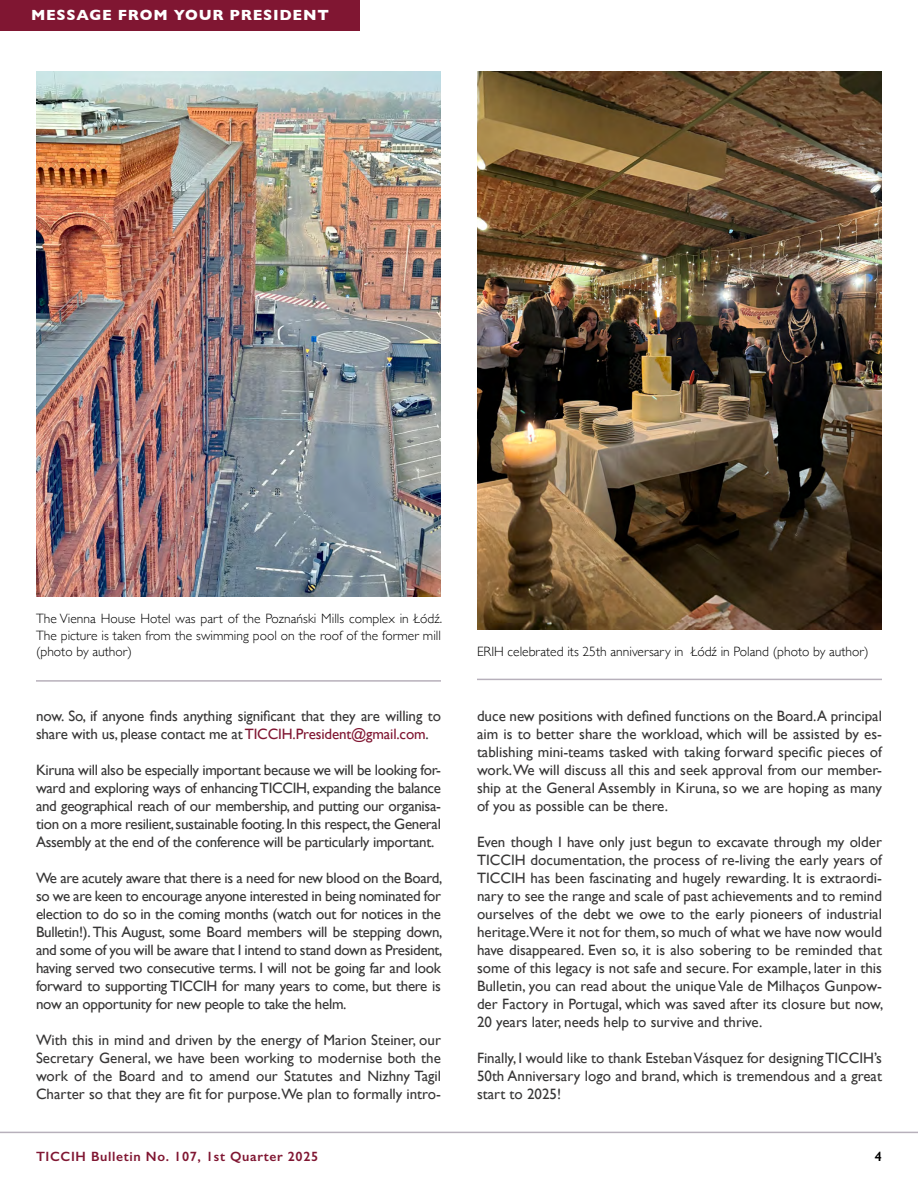
<style>
.page{position:relative;width:918px;height:1188px;background:#fff}
.page>*{position:absolute;margin:0;border:0;box-sizing:border-box;transform-origin:0 0}
.t1{font:15px/18px "Gill Sans";letter-spacing:-.01em;color:#373636;text-align:justify}
.t2{font:700 15px "Gill Sans";letter-spacing:.05em;color:#fff}
.t3{font:300 13.5px/16.2px "Gill Sans";color:#000;text-align:justify}
.t4{font:600 13.5px "Gill Sans";letter-spacing:.05em;color:#801632}
.t5{font:600 13.5px "Gill Sans";color:#000}
.s1{color:#801632}
</style>
<div class="page">
<div style="left:0;top:0;width:360px;height:31px;background:#801632"></div>
<hr style="left:477px;top:679px;width:405px;height:1px;background:#b7b0bb">
<img style="left:477px;top:71px;width:405px;height:558px">
<hr style="left:36px;top:680px;width:405px;height:2px;background:#b7b0bb">
<img style="left:36px;top:71px;width:405px;height:525px">
<hr style="left:0;top:1132px;width:918px;height:1px;background:#b7b0bb">
<p class="t2" style="left:31px;top:3px;width:299px">MESSAGE FROM YOUR PRESIDENT</p>
<p class="t3" style="left:36px;top:610px;width:408px">The Vienna House Hotel was part of the Poznański Mills complex in Łódź.<br>The picture is taken from the swimming pool on the roof of the former mill (photo by author)</p>
<p class="t1" style="left:36px;top:706px;width:407px">now. So, if anyone finds anything significant that they are willing to share with us, please contact me at <span class="s1">TICCIH.President@gmail.com</span>.</p>
<p class="t1" style="left:36px;top:760px;width:407px">Kiruna will also be especially important because we will be looking for&shy;ward and exploring ways of enhancing TICCIH, expanding the balance and geographical reach of our membership, and putting our organisa&shy;tion on a more resilient, sustainable footing. In this respect, the General Assembly at the end of the conference will be particularly important.</p>
<p class="t1" style="left:36px;top:868px;width:408px">We are acutely aware that there is a need for new blood on the Board, so we are keen to encourage anyone interested in being nominated for election to do so in the coming months (watch out for notices in the Bulletin!). This August, some Board members will be stepping down, and some of you will be aware that I intend to stand down as President, having served two consecutive terms. I will not be going far and look forward to supporting TICCIH for many years to come, but there is now an opportunity for new people to take the helm.</p>
<p class="t1" style="left:36px;top:1030px;width:407px">With this in mind and driven by the energy of Marion Steiner, our Secretary General, we have been working to modernise both the work of the Board and to amend our Statutes and Nizhny Tagil Charter so that they are fit for purpose.We plan to formally intro-</p>
<p class="t3" style="left:477px;top:643px;width:393px">ERIH celebrated its 25th anniversary in Łódź in Poland (photo by author)</p>
<p class="t1" style="left:477px;top:706px;width:407px">duce new positions with defined functions on the Board.A principal aim is to better share the workload, which will be assisted by es&shy;tablishing mini-teams tasked with taking forward specific pieces of work. We will discuss all this and seek approval from our member&shy;ship at the General Assembly in Kiruna, so we are hoping as many of you as possible can be there.</p>
<p class="t1" style="left:477px;top:832px;width:408px">Even though I have only just begun to excavate through my older TICCIH documentation, the process of re-living the early years of TICCIH has been fascinating and hugely rewarding. It is extraordi&shy;nary to see the range and scale of past achievements and to remind ourselves of the debt we owe to the early pioneers of industrial heritage.Were it not for them, so much of what we have now would have disappeared. Even so, it is also sobering to be reminded that some of this legacy is not safe and secure. For example, later in this Bulletin, you can read about the unique Vale de Milhaços Gunpow&shy;der Factory in Portugal, which was saved after its closure but now, 20 years later, needs help to survive and thrive.</p>
<p class="t1" style="left:477px;top:1048px;width:407px">Finally, I would like to thank Esteban Vásquez for designing TICCIH’s 50th Anniversary logo and brand, which is tremendous and a great start to 2025!</p>
<p class="t4" style="left:36px;top:1148px;width:284px">TICCIH Bulletin No. 107, 1st Quarter 2025</p>
<p class="t5" style="left:875px;top:1148px;width:9px">4</p>
</div>
